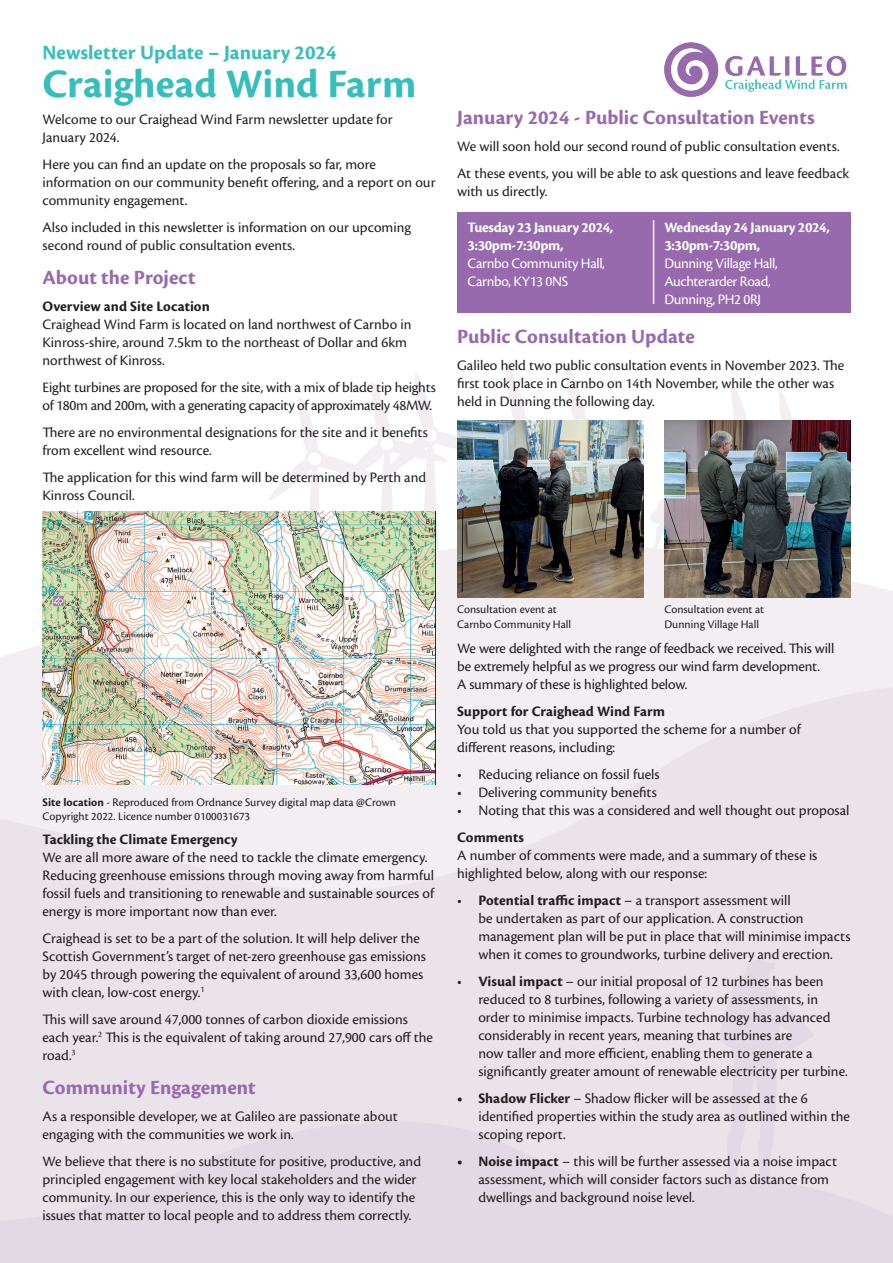
<style>
.page{position:relative;width:893px;height:1263px;background:#fff}
.page>*{position:absolute;margin:0;border:0;box-sizing:border-box;transform-origin:0 0}
.t1{font:700 42px "Cronos Pro";letter-spacing:.005em;color:#36bebc}
.t2{font:700 21px "Cronos Pro";color:#9769ad}
.t3{font:700 21px "Cronos Pro";color:#36bebc}
.t4{font:15px/18px "Cronos Pro";color:#231f20}
.t5{font:15px/18px "Cronos Pro";letter-spacing:-.02em;color:#231f20}
.t6{font:700 15px "Cronos Pro";letter-spacing:.005em;color:#231f20}
.t7{font:15px/18px "Cronos Pro";letter-spacing:-.025em;color:#fff}
.t8{font:700 15px/18px "Cronos Pro";letter-spacing:-.025em;color:#fff}
.t9{font:12px/14.4px "Cronos Pro";color:#231f20}
.s1{font-weight:700}
</style>
<div class="page">
<img style="left:0;top:212px;width:893px;height:1051px">
<div style="left:457px;top:212px;width:393px;height:100px;background:#9769ad"></div>
<svg style="left:436px;top:511px;width:1px;height:273px"></svg>
<img style="left:43px;top:511px;width:393px;height:273px">
<hr style="left:653px;top:220px;width:1px;height:84px;background:#fff">
<img style="left:664px;top:42px;width:183px;height:55px">
<img style="left:457px;top:420px;width:186px;height:178px">
<img style="left:664px;top:420px;width:186px;height:178px">
<h2 class="t3" style="left:43px;top:40px;width:295px">Newsletter Update – January 2024</h2>
<h1 class="t1" style="left:43px;top:59px;width:375px">Craighead Wind Farm</h1>
<p class="t4" style="left:43px;top:110px;width:352px">Welcome to our Craighead Wind Farm newsletter update for<br>January 2024.</p>
<p class="t4" style="left:43px;top:155px;width:395px">Here you can find an update on the proposals so far, more information on our community benefit offering, and a report on our community engagement.</p>
<p class="t4" style="left:43px;top:218px;width:370px">Also included in this newsletter is information on our upcoming second round of public consultation events.</p>
<h2 class="t2" style="left:43px;top:265px;width:155px">About the Project</h2>
<p class="t6" style="left:43px;top:298px;width:169px">Overview and Site Location</p>
<p class="t4" style="left:43px;top:315px;width:370px">Craighead Wind Farm is located on land northwest of Carnbo in<br>Kinross-shire, around 7.5km to the northeast of Dollar and 6km northwest of Kinross.</p>
<p class="t5" style="left:43px;top:378px;width:395px">Eight turbines are proposed for the site, with a mix of blade tip heights of 180m and 200m, with a generating capacity of approximately 48MW.</p>
<p class="t4" style="left:43px;top:423px;width:387px">There are no environmental designations for the site and it benefits from excellent wind resource.</p>
<p class="t4" style="left:43px;top:468px;width:385px">The application for this wind farm will be determined by Perth and<br>Kinross Council.</p>
<h2 class="t2" style="left:457px;top:105px;width:359px">January 2024 - Public Consultation Events</h2>
<p class="t4" style="left:457px;top:133px;width:394px;line-height:27px">We will soon hold our second round of public consultation events.<br>At these events, you will be able to ask questions and leave feedback</p>
<p class="t4" style="left:457px;top:182px;width:92px">with us directly.</p>
<p class="t8" style="left:468px;top:219px;width:147px">Tuesday 23 January 2024,<br>3:30pm-7:30pm,</p>
<p class="t7" style="left:468px;top:254px;width:139px">Carnbo Community Hall,<br>Carnbo, KY13 0NS</p>
<p class="t8" style="left:664px;top:219px;width:167px">Wednesday 24 January 2024,<br>3:30pm-7:30pm,</p>
<p class="t7" style="left:664px;top:254px;width:115px">Dunning Village Hall,<br>Auchterarder Road,<br>Dunning, PH2 0RJ</p>
<h2 class="t2" style="left:457px;top:324px;width:239px">Public Consultation Update</h2>
<p class="t4" style="left:457px;top:356px;width:389px">Galileo held two public consultation events in November 2023. The first took place in Carnbo on 14th November, while the other was held in Dunning the following day.</p>
<p class="t9" style="left:43px;top:795px;width:355px"><span class="s1">Site location</span> - Reproduced from Ordnance Survey digital map data @Crown<br>Copyright 2022. Licence number 0100031673</p>
<p class="t6" style="left:43px;top:831px;width:197px">Tackling the Climate Emergency</p>
<p class="t4" style="left:43px;top:848px;width:393px">We are all more aware of the need to tackle the climate emergency.<br>Reducing greenhouse emissions through moving away from harmful fossil fuels and transitioning to renewable and sustainable sources of energy is more important now than ever.</p>
<p class="t4" style="left:43px;top:929px;width:385px">Craighead is set to be a part of the solution. It will help deliver the Scottish Government’s target of net-zero greenhouse gas emissions by 2045 through powering the equivalent of around 33,600 homes with clean, low-cost energy.<sup>1</sup></p>
<p class="t4" style="left:43px;top:1010px;width:392px">This will save around 47,000 tonnes of carbon dioxide emissions each year.<sup>2</sup> This is the equivalent of taking around 27,900 cars off the road.<sup>3</sup></p>
<h2 class="t2" style="left:43px;top:1076px;width:215px">Community Engagement</h2>
<p class="t4" style="left:43px;top:1108px;width:357px">As a responsible developer, we at Galileo are passionate about engaging with the communities we work in.</p>
<p class="t4" style="left:43px;top:1153px;width:380px">We believe that there is no substitute for positive, productive, and principled engagement with key local stakeholders and the wider community. In our experience, this is the only way to identify the issues that matter to local people and to address them correctly.</p>
<p class="t9" style="left:457px;top:602px;width:116px">Consultation event at<br>Carnbo Community Hall</p>
<p class="t9" style="left:664px;top:602px;width:101px">Consultation event at<br>Dunning Village Hall</p>
<p class="t4" style="left:457px;top:640px;width:379px">We were delighted with the range of feedback we received. This will be extremely helpful as we progress our wind farm development.<br>A summary of these is highlighted below.</p>
<p class="t6" style="left:457px;top:703px;width:210px">Support for Craighead Wind Farm</p>
<p class="t4" style="left:457px;top:721px;width:345px">You told us that you supported the scheme for a number of different reasons, including:</p>
<p class="t4" style="left:457px;top:766px;width:204px">• Reducing reliance on fossil fuels</p>
<p class="t4" style="left:457px;top:784px;width:201px">• Delivering community benefits</p>
<p class="t4" style="left:457px;top:802px;width:394px">• Noting that this was a considered and well thought out proposal</p>
<p class="t6" style="left:457px;top:829px;width:68px">Comments</p>
<p class="t4" style="left:457px;top:847px;width:362px">A number of comments were made, and a summary of these is highlighted below, along with our response:</p>
<p class="t4" style="left:478px;top:892px;width:374px;text-indent:-21px">• <span class="s1">Potential traffic impact</span> – a transport assessment will<br>be undertaken as part of our application. A construction management plan will be put in place that will minimise impacts when it comes to groundworks, turbine delivery and erection.</p>
<p class="t4" style="left:478px;top:973px;width:371px;text-indent:-21px">• <span class="s1">Visual impact</span> – our initial proposal of 12 turbines has been reduced to 8 turbines, following a variety of assessments, in order to minimise impacts. Turbine technology has advanced considerably in recent years, meaning that turbines are<br>now taller and more efficient, enabling them to generate a significantly greater amount of renewable electricity per turbine.</p>
<p class="t4" style="left:478px;top:1090px;width:373px;text-indent:-21px"><span class="s1">• Shadow Flicker</span> – Shadow flicker will be assessed at the 6 identified properties within the study area as outlined within the scoping report.</p>
<p class="t4" style="left:478px;top:1153px;width:360px;text-indent:-21px"><span class="s1">• Noise impact</span> – this will be further assessed via a noise impact assessment, which will consider factors such as distance from dwellings and background noise level.</p>
</div>
